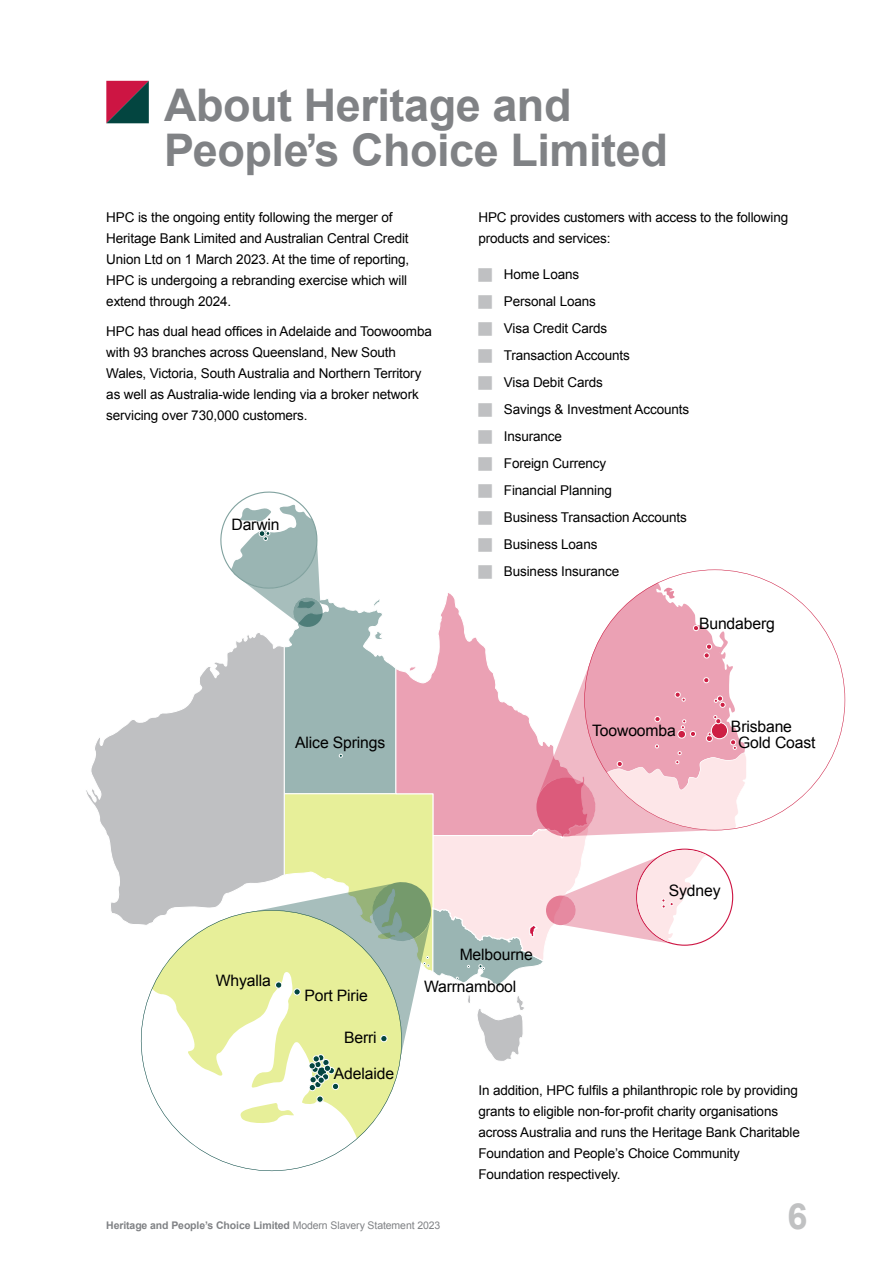
<style>
.page{position:relative;width:893px;height:1263px;background:#fff}
.page>*{position:absolute;margin:0;border:0;box-sizing:border-box;transform-origin:0 0}
.t1{font:700 45px/45px "Arial";letter-spacing:-.01em;color:#808285}
.t2{font:700 36px "Arial";color:#c0c1c2}
.t3{font:15.75px/16.8px "Arial";letter-spacing:-.01em;color:#000}
.t4{font:13.5px/21px "Arial";letter-spacing:-.01em;color:#000}
.t5{font:700 10.5px "Arial";letter-spacing:-.01em;color:#808285}
.s1{font-weight:400}
</style>
<div class="page">
<svg style="left:106px;top:81px;width:43px;height:42px;background:#6a3044"></svg>
<svg style="left:86px;top:667px;width:127px;height:257px"></svg>
<svg style="left:747px;top:573px;width:98px;height:254px"></svg>
<svg style="left:131px;top:900px;width:264px;height:272px"></svg>
<svg style="left:213px;top:491px;width:534px;height:592px"></svg>
<h1 class="t1" style="left:164px;top:84px;width:505px">About Heritage and<br>People’s Choice Limited</h1>
<p class="t4" style="left:478px;top:207px;width:311px">HPC provides customers with access to the following products and services:</p>
<p class="t4" style="left:504px;top:261px;width:187px;line-height:27px">Home Loans<br>Personal Loans<br>Visa Credit Cards<br>Transaction Accounts<br>Visa Debit Cards<br>Savings &amp; Investment Accounts<br>Insurance<br>Foreign Currency<br>Financial Planning<br>Business Transaction Accounts<br>Business Loans<br>Business Insurance</p>
<p class="t4" style="left:106px;top:207px;width:305px">HPC is the ongoing entity following the merger of Heritage Bank Limited and Australian Central Credit Union Ltd on 1 March 2023. At the time of reporting, HPC is undergoing a rebranding exercise which will extend through 2024.</p>
<p class="t4" style="left:106px;top:321px;width:327px">HPC has dual head offices in Adelaide and Toowoomba with 93 branches across Queensland, New South Wales, Victoria, South Australia and Northern Territory as well as Australia-wide lending via a broker network servicing over 730,000 customers.</p>
<p class="t3" style="left:231px;top:516px;width:50px">Darwin</p>
<p class="t3" style="left:295px;top:735px;width:92px">Alice Springs</p>
<p class="t3" style="left:699px;top:615px;width:77px">Bundaberg</p>
<p class="t3" style="left:592px;top:722px;width:85px">Toowoomba</p>
<p class="t3" style="left:738px;top:718px;width:79px;text-indent:-7px">Brisbane<br>Gold Coast</p>
<p class="t3" style="left:216px;top:972px;width:57px">Whyalla</p>
<p class="t3" style="left:304px;top:987px;width:65px">Port Pirie</p>
<p class="t3" style="left:344px;top:1029px;width:34px">Berri</p>
<p class="t3" style="left:334px;top:1065px;width:62px">Adelaide</p>
<p class="t3" style="left:424px;top:938px;width:110px;line-height:32.5px;text-indent:36px">Melbourne<br>Warrnambool</p>
<p class="t3" style="left:669px;top:882px;width:53px">Sydney</p>
<p class="t4" style="left:478px;top:1080px;width:323px">In addition, HPC fulfils a philanthropic role by providing grants to eligible non-for-profit charity organisations across Australia and runs the Heritage Bank Charitable Foundation and People’s Choice Community Foundation respectively.</p>
<p class="t5" style="left:106px;top:1218px;width:336px">Heritage and People’s Choice Limited <span class="s1">Modern Slavery Statement 2023</span></p>
<h2 class="t2" style="left:787px;top:1192px;width:22px">6</h2>
</div>
